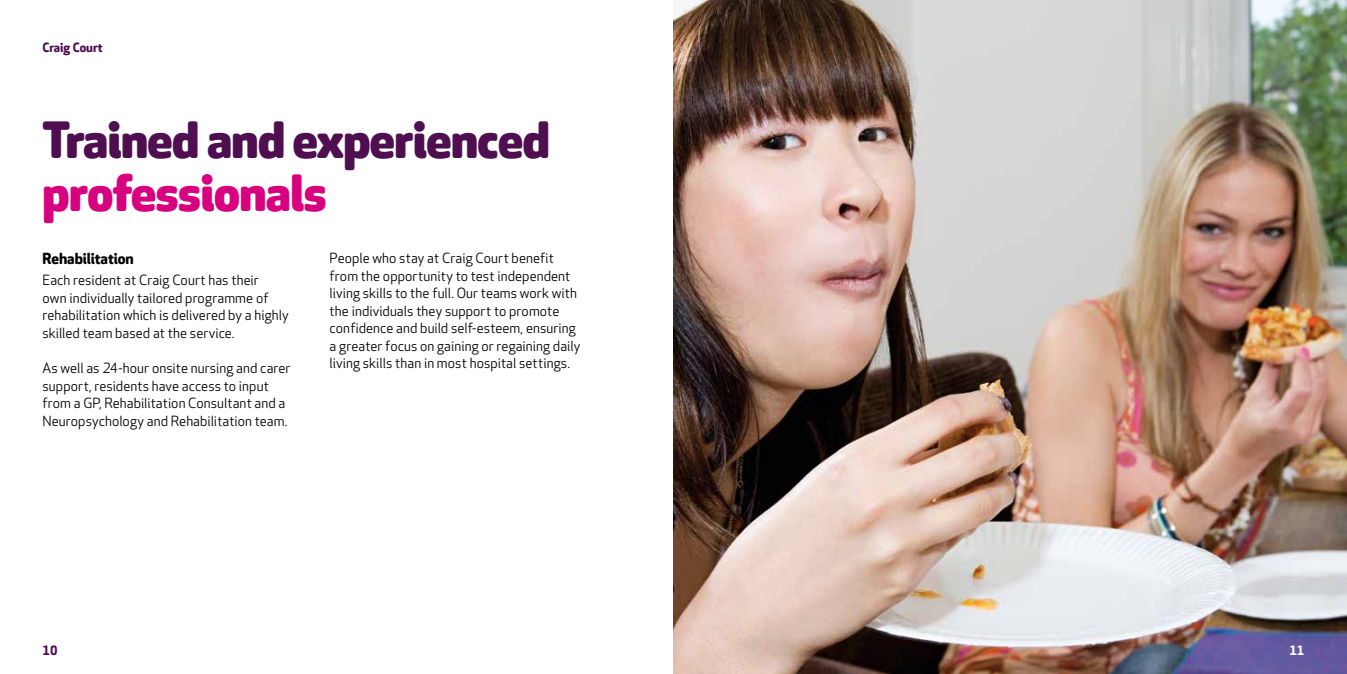
<style>
.page{position:relative;width:1347px;height:674px;background:#fff}
.page>*{position:absolute;margin:0;border:0;box-sizing:border-box;transform-origin:0 0}
.t1{font:800 48.75px "Apex Rounded";letter-spacing:-.01em;color:#4e0e50}
.t2{font:800 48.75px "Apex Rounded";letter-spacing:-.01em;color:#d7007e}
.t3{font:700 15px "Apex Rounded";letter-spacing:-.005em;color:#000}
.t4{font:13.75px/17.5px "Apex Rounded";letter-spacing:.005em;color:#000}
.t5{font:700 12.5px "Apex Rounded";color:#4e0e50}
.t6{font:700 12.5px "Apex Rounded";color:#fff}
</style>
<div class="page">
<img style="left:673px;top:0;width:673px;height:673px">
<p class="t5" style="left:43px;top:40px;width:62px">Craig Court</p>
<h1 class="t1" style="left:43px;top:113px;width:509px">Trained and experienced</h1>
<h1 class="t2" style="left:43px;top:166px;width:286px">professionals</h1>
<p class="t3" style="left:43px;top:250px;width:93px">Rehabilitation</p>
<p class="t4" style="left:43px;top:272px;width:248px">Each resident at Craig Court has their<br>own individually tailored programme of rehabilitation which is delivered by a highly skilled team based at the service.</p>
<p class="t4" style="left:43px;top:359px;width:250px">As well as 24-hour onsite nursing and carer support, residents have access to input from a GP, Rehabilitation Consultant and a Neuropsychology and Rehabilitation team.</p>
<p class="t4" style="left:330px;top:250px;width:252px">People who stay at Craig Court benefit from the opportunity to test independent living skills to the full. Our teams work with the individuals they support to promote confidence and build self-esteem, ensuring a greater focus on gaining or regaining daily living skills than in most hospital settings.</p>
<p class="t5" style="left:43px;top:642px;width:16px">10</p>
<p class="t6" style="left:1289px;top:642px;width:16px">11</p>
</div>
